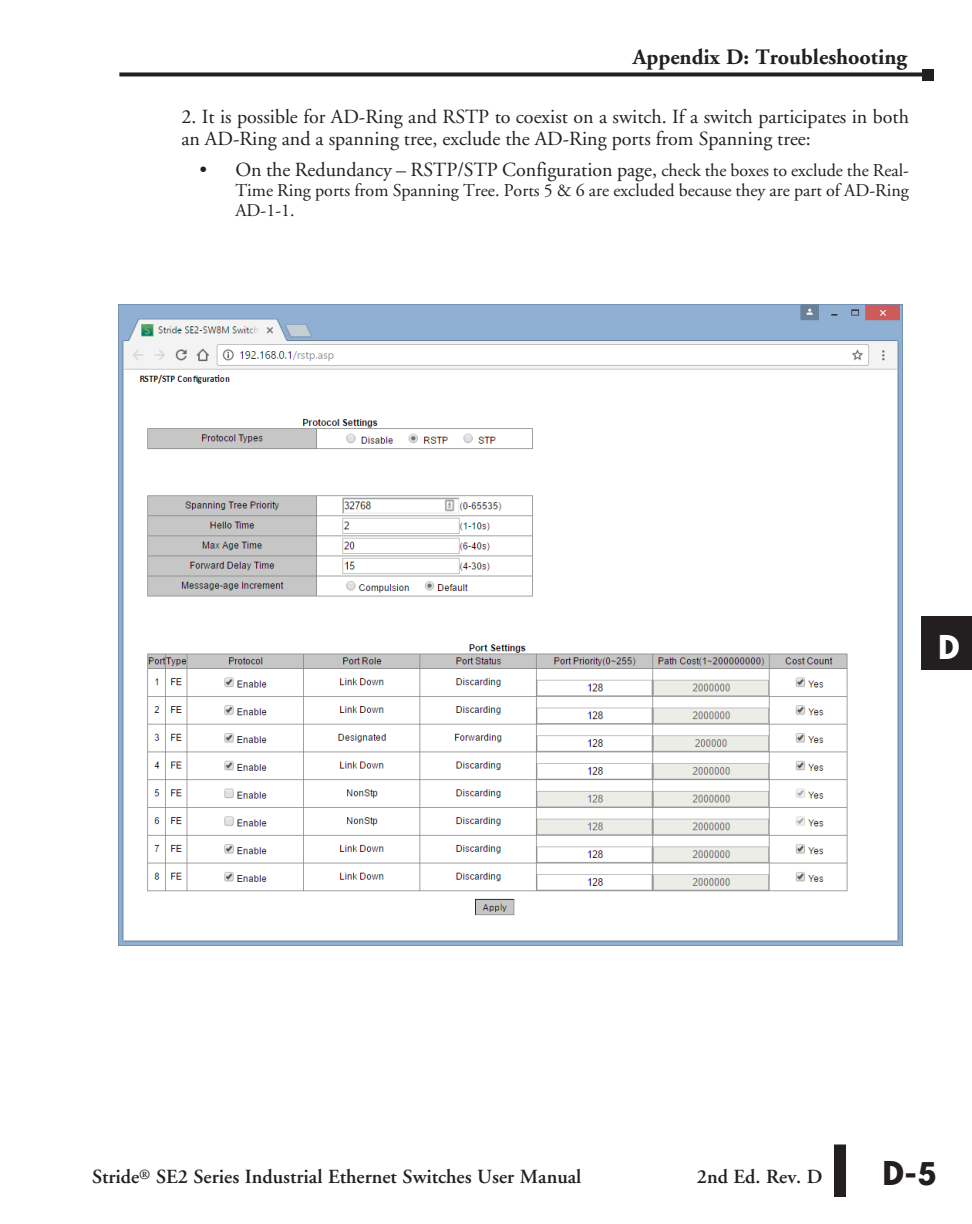
<style>
.page{position:relative;width:972px;height:1224px;background:#fff}
.page>*{position:absolute;margin:0;border:0;box-sizing:border-box;transform-origin:0 0}
.t1{font:700 40px "Bailey Sans ITC";color:#231f20}
.t2{font:700 40px "Bailey Sans ITC";color:#fff}
.t3{font:700 22px "Adobe Garamond";color:#231f20}
.Body{font:20px/22px "Adobe Garamond";color:#231f20}
.t4{font:600 20px "Adobe Garamond";color:#231f20}
.t5{font:18px/20px "Adobe Garamond";color:#231f20}
.s1{font-size:18px}
</style>
<div class="page">
<svg style="left:119px;top:72px;width:803px;height:4px;background:#3d393a"></svg>
<div style="left:922px;top:69px;width:12px;height:11px;background:#231f20"></div>
<div style="left:921px;top:616px;width:51px;height:54px;background:#231f20"></div>
<div style="left:834px;top:1144px;width:12px;height:53px;background:#231f20"></div>
<img style="left:118px;top:304px;width:785px;height:642px">
<p class="t3" style="left:633px;top:45px;width:276px">Appendix D: Troubleshooting</p>
<p class="Body" style="left:181px;top:106px;width:729px">2. It is possible for AD-Ring and RSTP to coexist on a switch. If a switch participates in both an AD-Ring and a spanning tree, exclude the AD-Ring ports from Spanning tree:</p>
<p class="Body" style="left:199px;top:159px;width:711px">• On the Redundancy – RSTP/STP Configuration page, <span class="s1">check the boxes to exclude the Real-</span></p>
<p class="t5" style="left:235px;top:181px;width:675px">Time Ring ports from Spanning Tree. Ports 5 &amp; 6 are excluded because they are part of AD-Ring<br>AD-1-1.</p>
<h1 class="t2" style="left:937px;top:625px;width:25px">D</h1>
<p class="t4" style="left:92px;top:1166px;width:491px">Stride<sup>®</sup> SE2 Series Industrial Ethernet Switches User Manual</p>
<p class="t4" style="left:697px;top:1166px;width:127px">2nd Ed. Rev. D</p>
<h1 class="t1" style="left:881px;top:1151px;width:58px">D-5</h1>
</div>
